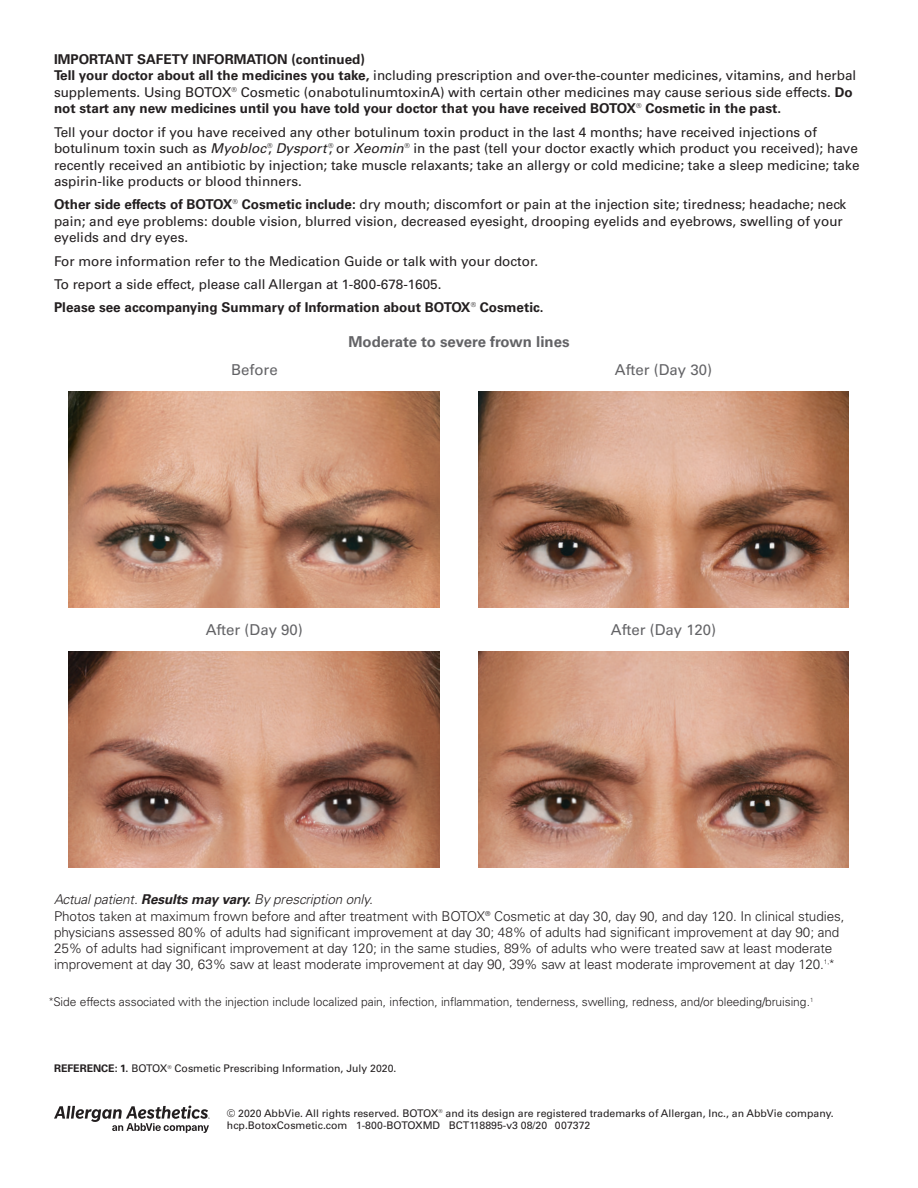
<style>
.page{position:relative;width:918px;height:1188px;background:#fff}
.page>*{position:absolute;margin:0;border:0;box-sizing:border-box;transform-origin:0 0}
.t1{font:15px "Univers LT Std";color:#636366}
.t2{font:700 15px "Univers LT Std";color:#636366}
.t3{font:13.5px/16.5px "Univers LT Std";color:#231f20}
.t4{font:300 13.5px/16.2px "Univers LT Std";letter-spacing:-.005em;color:#231f20}
.t5{font:700 13.5px/16.5px "Univers LT Std";color:#231f20}
.t6{font:300 12px "Univers LT Std";letter-spacing:-.005em;color:#231f20}
.t7{font:10.5px/12.6px "Univers LT Std";color:#231f20}
.s1{font-weight:400}
.s2{font-style:italic}
.s3{font-weight:700}
.s4{font-weight:700;font-style:italic}
.s5{font-family:"Helvetica Neue LT Std"}
</style>
<div class="page">
<svg style="left:54px;top:1106px;width:156px;height:27px"></svg>
<img style="left:69px;top:392px;width:370px;height:216px">
<img style="left:478px;top:392px;width:371px;height:216px">
<img style="left:69px;top:651px;width:370px;height:216px">
<img style="left:478px;top:651px;width:371px;height:216px">
<p class="t5" style="left:54px;top:51px;width:804px">IMPORTANT SAFETY INFORMATION (continued)<br>Tell your doctor about all the medicines you take, <span class="s1">including prescription and over-the-counter medicines, vitamins, and herbal supplements. Using BOTOX</span><sup>®</sup> <span class="s1">Cosmetic (onabotulinumtoxinA) with certain other medicines may cause serious side effects.</span> Do not start any new medicines until you have told your doctor that you have received BOTOX<sup>®</sup> Cosmetic in the past.</p>
<p class="t3" style="left:54px;top:124px;width:807px">Tell your doctor if you have received any other botulinum toxin product in the last 4 months; have received injections of botulinum toxin such as <span class="s2">Myobloc</span> <sup>®</sup>, <span class="s2">Dysport</span> <sup>®</sup>, or <span class="s2">Xeomin</span><sup>®</sup> in the past (tell your doctor exactly which product you received); have recently received an antibiotic by injection; take muscle relaxants; take an allergy or cold medicine; take a sleep medicine; take aspirin-like products or blood thinners.</p>
<p class="t3" style="left:54px;top:196px;width:794px"><span class="s3">Other side effects of BOTOX</span><sup>®</sup> <span class="s3">Cosmetic include:</span> dry mouth; discomfort or pain at the injection site; tiredness; headache; neck pain; and eye problems: double vision, blurred vision, decreased eyesight, drooping eyelids and eyebrows, swelling of your eyelids and dry eyes.</p>
<p class="t3" style="left:54px;top:249px;width:491px;line-height:23.2px">For more information refer to the Medication Guide or talk with your doctor.<br>To report a side effect, please call Allergan at 1-800-678-1605.<br><span class="s3">Please see accompanying Summary of Information about BOTOX</span><sup>®</sup> <span class="s3">Cosmetic.</span></p>
<p class="t2" style="left:348px;top:333px;width:223px">Moderate to severe frown lines</p>
<p class="t1" style="left:231px;top:361px;width:48px">Before</p>
<p class="t1" style="left:615px;top:361px;width:99px">After (Day 30)</p>
<p class="t1" style="left:206px;top:621px;width:99px">After (Day 90)</p>
<p class="t1" style="left:611px;top:621px;width:107px">After (Day 120)</p>
<p class="t4" style="left:54px;top:892px;width:792px"><span class="s2">Actual patient.</span> <span class="s4">Results may vary.</span> <span class="s2">By prescription only.<br></span>Photos taken at maximum frown before and after treatment with BOTOX<sup>®</sup> Cosmetic at day 30, day 90, and day 120. In clinical studies, physicians assessed 80% of adults had significant improvement at day 30; 48% of adults had significant improvement at day 90; and 25% of adults had significant improvement at day 120; in the same studies, 89% of adults who were treated saw at least moderate improvement at day 30, 63% saw at least moderate improvement at day 90, 39% saw at least moderate improvement at day 120.<sup>1,</sup><span class="s5">*</span></p>
<p class="t6" style="left:49px;top:995px;width:766px"><span class="s5">*</span>Side effects associated with the injection include localized pain, infection, inflammation, tenderness, swelling, redness, and/or bleeding/bruising.<sup>1</sup></p>
<p class="t7" style="left:54px;top:1062px;width:344px"><span class="s3">REFERENCE: 1.</span> BOTOX<sup>®</sup> Cosmetic Prescribing Information, July 2020.</p>
<p class="t7" style="left:227px;top:1107px;width:608px">© 2020 AbbVie. All rights reserved. BOTOX<sup>®</sup> and its design are registered trademarks of Allergan, Inc., an AbbVie company. hcp.BotoxCosmetic.com 1-800-BOTOXMD BCT118895-v3 08/20 007372</p>
</div>
